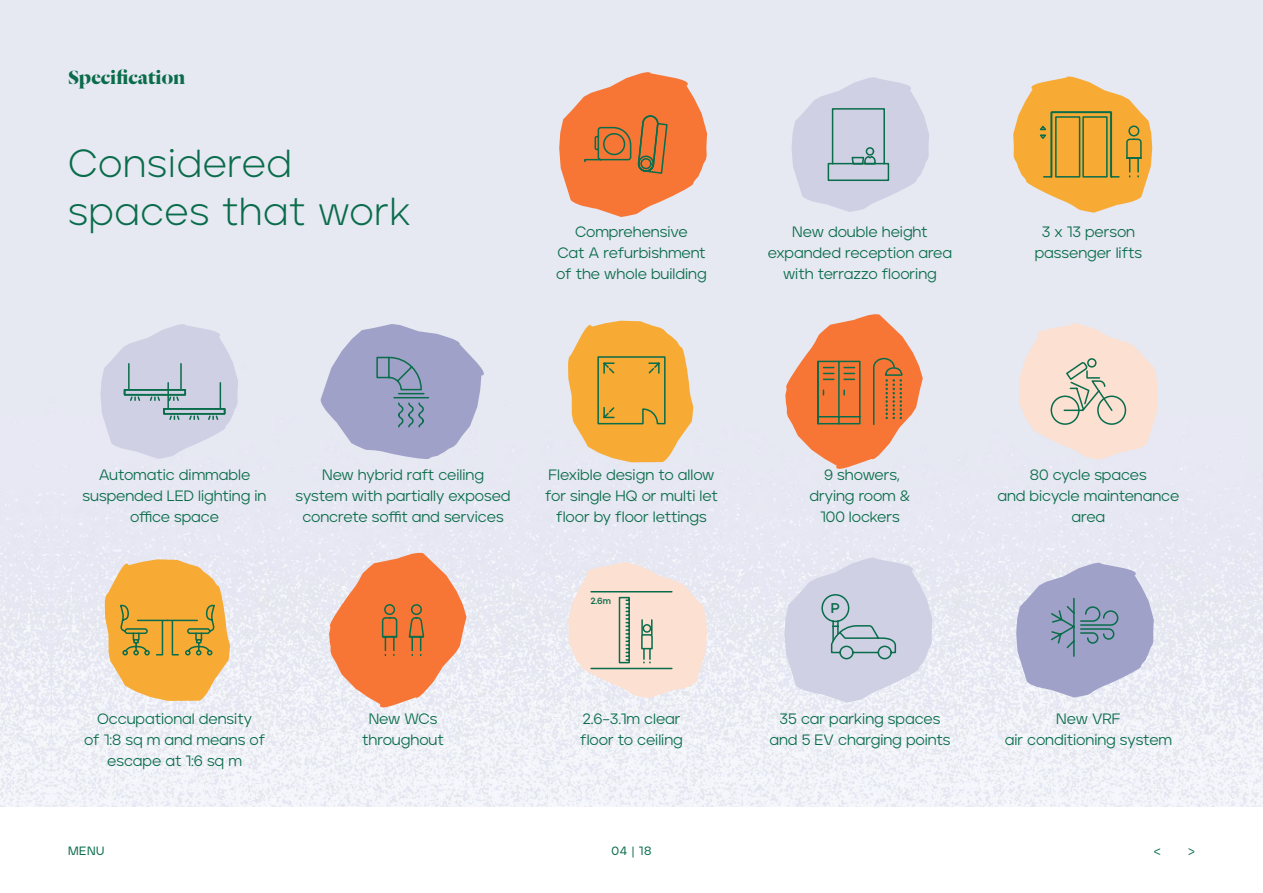
<style>
.page{position:relative;width:1263px;height:893px;background:#fff}
.page>*{position:absolute;margin:0;border:0;box-sizing:border-box;transform-origin:0 0}
.t1{font:300 39px/48px "Jeko";letter-spacing:.02em;color:#096c4a}
.t2{font:700 21px "Dala Floda";color:#096c4a}
.t3{font:15px/21px "Jeko";letter-spacing:-.005em;color:#096c4a;text-align:center}
.t4{font:700 14.1px "Jeko";color:#096c4a}
.t5{font:500 12px "Jeko";letter-spacing:.05em;color:#096c4a}
.t6{font:700 9px "Jeko";color:#096c4a}
</style>
<div class="page">
<img style="left:0;top:0;width:1263px;height:807px">
<svg style="left:1019px;top:322px;width:139px;height:138px;background:#eeded4"></svg>
<svg style="left:785px;top:312px;width:138px;height:161px;background:#e79b74"></svg>
<svg style="left:100px;top:322px;width:138px;height:137px;background:#ccd1e0"></svg>
<svg style="left:568px;top:560px;width:139px;height:138px;background:#efded4"></svg>
<hr style="left:591px;top:668px;width:81px;height:1px;background:#096c4a">
<svg style="left:105px;top:557px;width:125px;height:144px;background:#eab45b"></svg>
<svg style="left:329px;top:551px;width:137px;height:160px;background:#ee9b73"></svg>
<svg style="left:1013px;top:75px;width:139px;height:138px;background:#e4b664"></svg>
<svg style="left:559px;top:70px;width:148px;height:147px;background:#ea9164"></svg>
<svg style="left:791px;top:75px;width:138px;height:137px;background:#cfd3e2"></svg>
<svg style="left:568px;top:319px;width:125px;height:143px;background:#ecb459"></svg>
<svg style="left:321px;top:324px;width:169px;height:137px;background:#b0b4d1"></svg>
<svg style="left:1016px;top:561px;width:138px;height:136px;background:#acb1cf"></svg>
<svg style="left:784px;top:556px;width:148px;height:146px;background:#d0d3e3"></svg>
<h2 class="t2" style="left:68px;top:63px;width:119px">Specification</h2>
<h1 class="t1" style="left:68px;top:140px;width:344px">Considered spaces that work</h1>
<p class="t3" style="left:556px;top:221px;width:152px">Comprehensive<br>Cat A refurbishment of the whole building</p>
<p class="t3" style="left:768px;top:221px;width:186px">New double height expanded reception area with terrazzo flooring</p>
<p class="t3" style="left:1035px;top:221px;width:109px">3 x 13 person passenger lifts</p>
<p class="t3" style="left:83px;top:464px;width:185px">Automatic dimmable suspended LED lighting in office space</p>
<p class="t3" style="left:295px;top:464px;width:217px">New hybrid raft ceiling system with partially exposed concrete soffit and services</p>
<p class="t3" style="left:545px;top:464px;width:174px">Flexible design to allow for single HQ or multi let floor by floor lettings</p>
<p class="t3" style="left:809px;top:464px;width:103px">9 showers, drying room &amp;<br>100 lockers</p>
<p class="t3" style="left:997px;top:464px;width:183px">80 cycle spaces<br>and bicycle maintenance area</p>
<p class="t6" style="left:590px;top:596px;width:22px">2.6m</p>
<p class="t4" style="left:831px;top:600px;width:11px">P</p>
<p class="t3" style="left:84px;top:708px;width:182px">Occupational density<br>of 1:8 sq m and means of escape at 1:6 sq m</p>
<p class="t3" style="left:362px;top:708px;width:83px">New WCs throughout</p>
<p class="t3" style="left:580px;top:708px;width:104px;text-align:left">2.6–3.1m clear floor to ceiling</p>
<p class="t3" style="left:769px;top:708px;width:182px">35 car parking spaces and 5 EV charging points</p>
<p class="t3" style="left:1005px;top:708px;width:169px">New VRF<br>air conditioning system</p>
<p class="t5" style="left:68px;top:843px;width:38px">MENU</p>
<p class="t5" style="left:611px;top:843px;width:41px">04 | 18</p>
<p class="t5" style="left:1154px;top:843px;width:8px">&lt;</p>
<p class="t5" style="left:1188px;top:843px;width:8px">&gt;</p>
</div>
